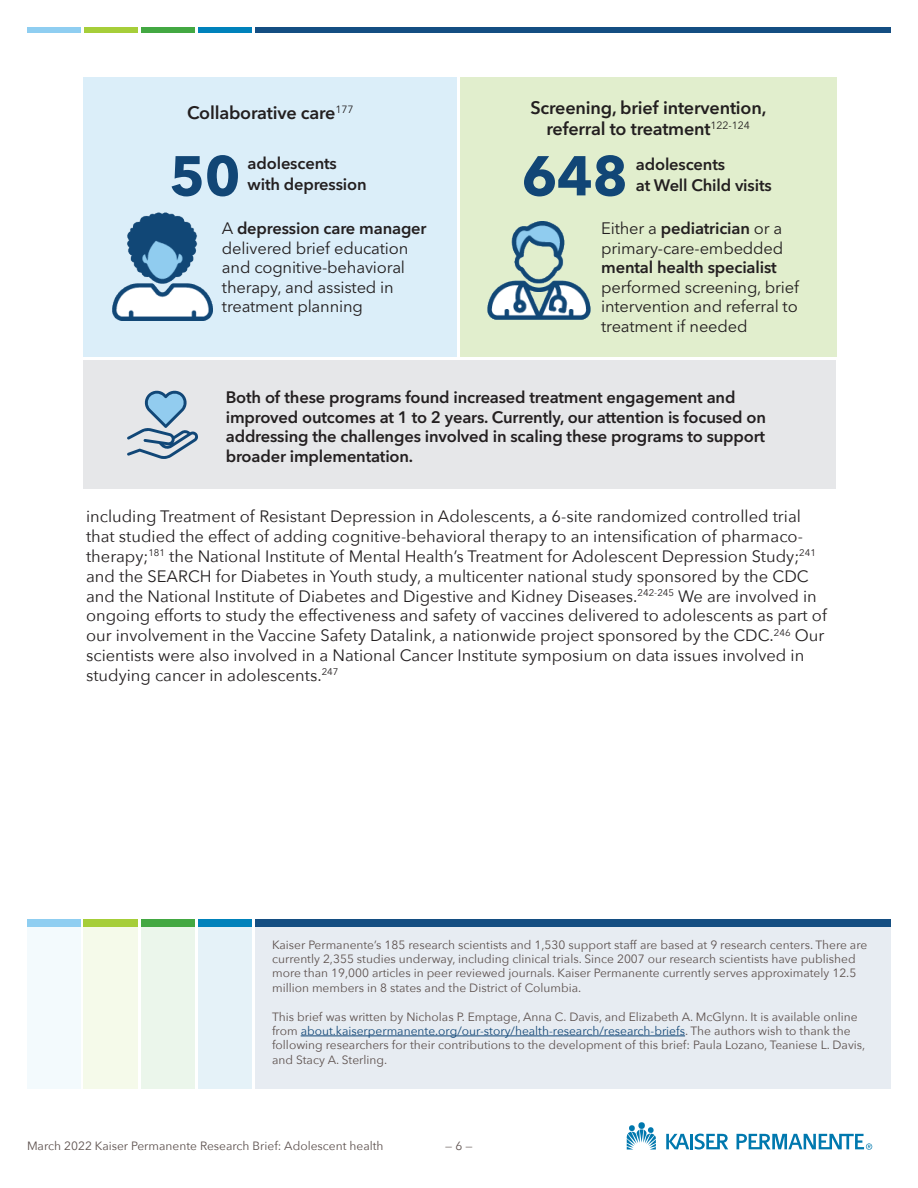
<style>
.page{position:relative;width:918px;height:1188px;background:#fff}
.page>*{position:absolute;margin:0;border:0;box-sizing:border-box;transform-origin:0 0}
.t1{font:700 55.5px "Avenir Next LT Pro";color:#114676}
.t2{font:600 18px/21px "Avenir Next LT Pro";letter-spacing:-.01em;color:#231f20;text-align:center}
.t3{font:16.5px/19.8px "Avenir Next";color:#231f20}
.t4{font:600 16.5px/19.5px "Avenir Next LT Pro";letter-spacing:-.01em;color:#231f20}
.t5{font:16.5px/19.5px "Avenir Next LT Pro";letter-spacing:-.01em;color:#231f20}
.t6{font:12px/14.4px "Avenir Next";color:#5d514e}
.s1{font-weight:600}
.s2{color:#114676}
</style>
<div class="page">
<div style="left:255px;top:919px;width:636px;height:169px;background:#144e82"></div>
<div style="left:27px;top:919px;width:54px;height:169px;background:#8fcef1"></div>
<div style="left:84px;top:919px;width:54px;height:169px;background:#a6ce39"></div>
<div style="left:141px;top:919px;width:54px;height:169px;background:#43a842"></div>
<div style="left:198px;top:919px;width:54px;height:169px;background:#0082bb"></div>
<div style="left:27px;top:27px;width:54px;height:5px;background:#8fcef1"></div>
<div style="left:84px;top:27px;width:54px;height:5px;background:#a6ce39"></div>
<div style="left:141px;top:27px;width:54px;height:5px;background:#43a842"></div>
<div style="left:198px;top:27px;width:54px;height:5px;background:#0082bb"></div>
<div style="left:255px;top:27px;width:636px;height:5px;background:#144e82"></div>
<svg style="left:627px;top:1125px;width:29px;height:25px"></svg>
<div style="left:638px;top:1122px;width:7px;height:7px;background:#0078ae;border-radius:50%"></div>
<hr style="left:690px;top:1134px;width:3px;height:15px;background:#0078ae">
<svg style="left:666px;top:1134px;width:23px;height:15px"></svg>
<svg style="left:695px;top:1134px;width:33px;height:16px"></svg>
<svg style="left:737px;top:1134px;width:135px;height:16px"></svg>
<svg style="left:27px;top:927px;width:864px;height:162px;background:#e8eef2"></svg>
<hr style="left:301px;top:1036px;width:384px;height:1px;background:#114676">
<div style="left:84px;top:77px;width:373px;height:279px;background:#dbeef9"></div>
<div style="left:460px;top:77px;width:376px;height:279px;background:#e1eecd"></div>
<div style="left:84px;top:360px;width:752px;height:129px;background:#e6e7e9"></div>
<svg style="left:127px;top:390px;width:71px;height:69px"></svg>
<img style="left:487px;top:222px;width:103px;height:97px">
<img style="left:113px;top:213px;width:99px;height:107px">
<p class="t2" style="left:187px;top:102px;width:168px">Collaborative care<sup>177</sup></p>
<p class="t1" style="left:169px;top:142px;width:73px">50</p>
<p class="t4" style="left:248px;top:153px;width:121px;line-height:21px">adolescents with depression</p>
<p class="t5" style="left:222px;top:219px;width:206px">A <span class="s1">depression care manager </span>delivered brief education and cognitive-behavioral therapy, and assisted in treatment planning</p>
<p class="t2" style="left:530px;top:97px;width:237px">Screening, brief intervention, referral to treatment<sup>122-124</sup></p>
<p class="t1" style="left:522px;top:142px;width:108px">648</p>
<p class="t4" style="left:636px;top:154px;width:137px;line-height:21px">adolescents<br>at Well Child visits</p>
<p class="t5" style="left:601px;top:219px;width:199px">Either a <span class="s1">pediatrician</span> or a primary-care-embedded <span class="s1">mental health specialist </span>performed screening, brief intervention and referral to treatment if needed</p>
<p class="t4" style="left:226px;top:388px;width:542px">Both of these programs found increased treatment engagement and improved outcomes at 1 to 2 years. Currently, our attention is focused on addressing the challenges involved in scaling these programs to support broader implementation.</p>
<p class="t3" style="left:86px;top:506px;width:742px">including Treatment of Resistant Depression in Adolescents, a 6-site randomized controlled trial that studied the effect of adding cognitive-behavioral therapy to an intensification of pharmaco&shy;therapy;<sup>181</sup> the National Institute of Mental Health’s Treatment for Adolescent Depression Study;<sup>241 </sup>and the SEARCH for Diabetes in Youth study, a multicenter national study sponsored by the CDC and the National Institute of Diabetes and Digestive and Kidney Diseases.<sup>242-245</sup> We are involved in ongoing efforts to study the effectiveness and safety of vaccines delivered to adolescents as part of our involvement in the Vaccine Safety Datalink, a nationwide project sponsored by the CDC.<sup>246</sup> Our scientists were also involved in a National Cancer Institute symposium on data issues involved in studying cancer in adolescents.<sup>247</sup></p>
<p class="t6" style="left:272px;top:937px;width:597px">Kaiser Permanente’s 185 research scientists and 1,530 support staff are based at 9 research centers. There are currently 2,355 studies underway, including clinical trials. Since 2007 our research scientists have published more than 19,000 articles in peer reviewed journals. Kaiser Permanente currently serves approximately 12.5 million members in 8 states and the District of Columbia.</p>
<p class="t6" style="left:272px;top:1009px;width:595px">This brief was written by Nicholas P. Emptage, Anna C. Davis, and Elizabeth A. McGlynn. It is available online from <span class="s2">about.kaiserpermanente.org/our-story/health-research/research-briefs</span>. The authors wish to thank the following researchers for their contributions to the development of this brief: Paula Lozano, Teaniese L. Davis, and Stacy A. Sterling.</p>
<p class="t6" style="left:27px;top:1138px;width:358px">March 2022 Kaiser Permanente Research Brief: Adolescent health</p>
<p class="t6" style="left:445px;top:1138px;width:29px">— 6 —</p>
</div>
